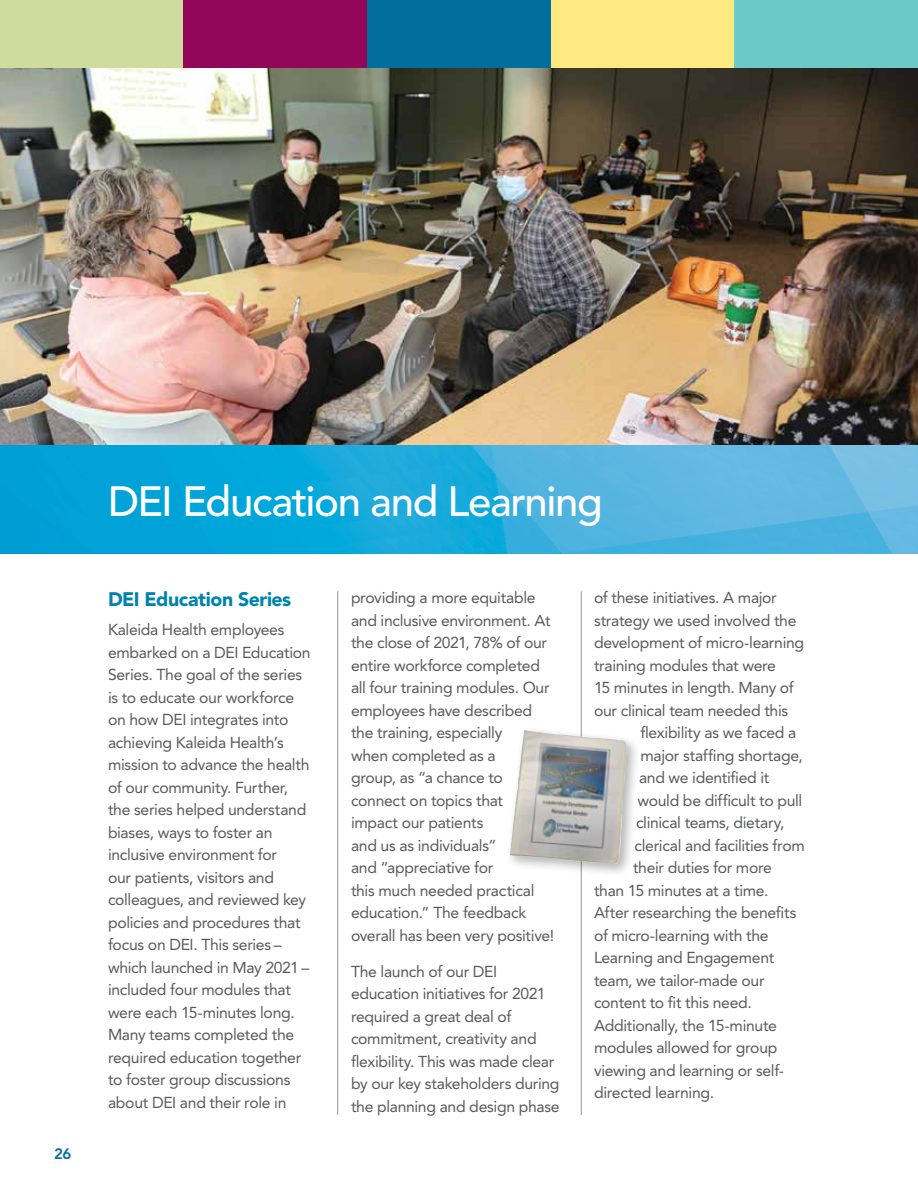
<style>
.page{position:relative;width:918px;height:1188px;background:#fff}
.page>*{position:absolute;margin:0;border:0;box-sizing:border-box;transform-origin:0 0}
.t1{font:500 42px "Avenir LT Std";letter-spacing:-.035em;color:#fff}
.t2{font:900 19.5px "Avenir LT Std";letter-spacing:-.025em;color:#0083ae}
.t3{font:15.75px/22.5px "Avenir LT Std";letter-spacing:-.02em;color:#58595b}
.t4{font:800 15px "Avenir LT Std";color:#006f9e}
</style>
<div class="page">
<img style="left:0;top:68px;width:918px;height:486px">
<hr style="left:337px;top:591px;width:1px;height:524px;background:#939598">
<hr style="left:581px;top:591px;width:1px;height:524px;background:#939598">
<div style="left:0;top:0;width:184px;height:68px;background:#d0dc9e"></div>
<div style="left:184px;top:0;width:183px;height:68px;background:#940659"></div>
<div style="left:367px;top:0;width:184px;height:68px;background:#006f9e"></div>
<div style="left:551px;top:0;width:183px;height:68px;background:#ffea82"></div>
<div style="left:734px;top:0;width:184px;height:68px;background:#6bc9c7"></div>
<div style="left:505px;top:725px;width:135px;height:153px;background:#000;opacity:.3"></div>
<img style="left:510px;top:732px;width:117px;height:132px">
<p class="t4" style="left:54px;top:1145px;width:19px">26</p>
<h1 class="t1" style="left:108px;top:477px;width:496px">DEI Education and Learning</h1>
<p class="t2" style="left:108px;top:587px;width:185px">DEI Education Series</p>
<p class="t3" style="left:108px;top:619px;width:204px">Kaleida Health employees embarked on a DEI Education<br>Series. The goal of the series is to educate our workforce on how DEI integrates into achieving Kaleida Health’s mission to advance the health of our community. Further, the series helped understand biases, ways to foster an inclusive environment for<br>our patients, visitors and colleagues, and reviewed key policies and procedures that focus on DEI. This series – which launched in May 2021 – included four modules that were each 15-minutes long.<br>Many teams completed the required education together to foster group discussions about DEI and their role in</p>
<p class="t3" style="left:351px;top:586px;width:205px">providing a more equitable and inclusive environment. At the close of 2021, 78% of our entire workforce completed all four training modules. Our employees have described the training, especially<br>when completed as a<br>group, as “a chance to connect on topics that impact our patients<br>and us as individuals”<br>and “appreciative for<br>this much needed practical education.” The feedback overall has been very positive!</p>
<p class="t3" style="left:351px;top:960px;width:210px">The launch of our DEI education initiatives for 2021 required a great deal of commitment, creativity and flexibility. This was made clear by our key stakeholders during the planning and design phase</p>
<p class="t3" style="left:594px;top:587px;width:212px">of these initiatives. A major strategy we used involved the development of micro-learning training modules that were<br>15 minutes in length. Many of our clinical team needed this</p>
<p class="t3" style="left:641px;top:722px;width:157px">flexibility as we faced a</p>
<p class="t3" style="left:641px;top:744px;width:164px">major staffing shortage,</p>
<p class="t3" style="left:639px;top:767px;width:132px">and we identified it</p>
<p class="t3" style="left:638px;top:789px;width:166px">would be difficult to pull</p>
<p class="t3" style="left:636px;top:812px;width:150px">clinical teams, dietary,</p>
<p class="t3" style="left:635px;top:834px;width:172px">clerical and facilities from</p>
<p class="t3" style="left:633px;top:857px;width:141px">their duties for more</p>
<p class="t3" style="left:594px;top:879px;width:176px">than 15 minutes at a time.</p>
<p class="t3" style="left:594px;top:902px;width:204px">After researching the benefits</p>
<p class="t3" style="left:594px;top:924px;width:176px">of micro-learning with the</p>
<p class="t3" style="left:594px;top:947px;width:182px">Learning and Engagement</p>
<p class="t3" style="left:594px;top:969px;width:172px">team, we tailor-made our</p>
<p class="t3" style="left:594px;top:992px;width:159px">content to fit this need.</p>
<p class="t3" style="left:594px;top:1014px;width:184px">Additionally, the 15-minute</p>
<p class="t3" style="left:594px;top:1037px;width:185px">modules allowed for group</p>
<p class="t3" style="left:594px;top:1059px;width:192px">viewing and learning or self-</p>
<p class="t3" style="left:594px;top:1082px;width:122px">directed learning.</p>
</div>
